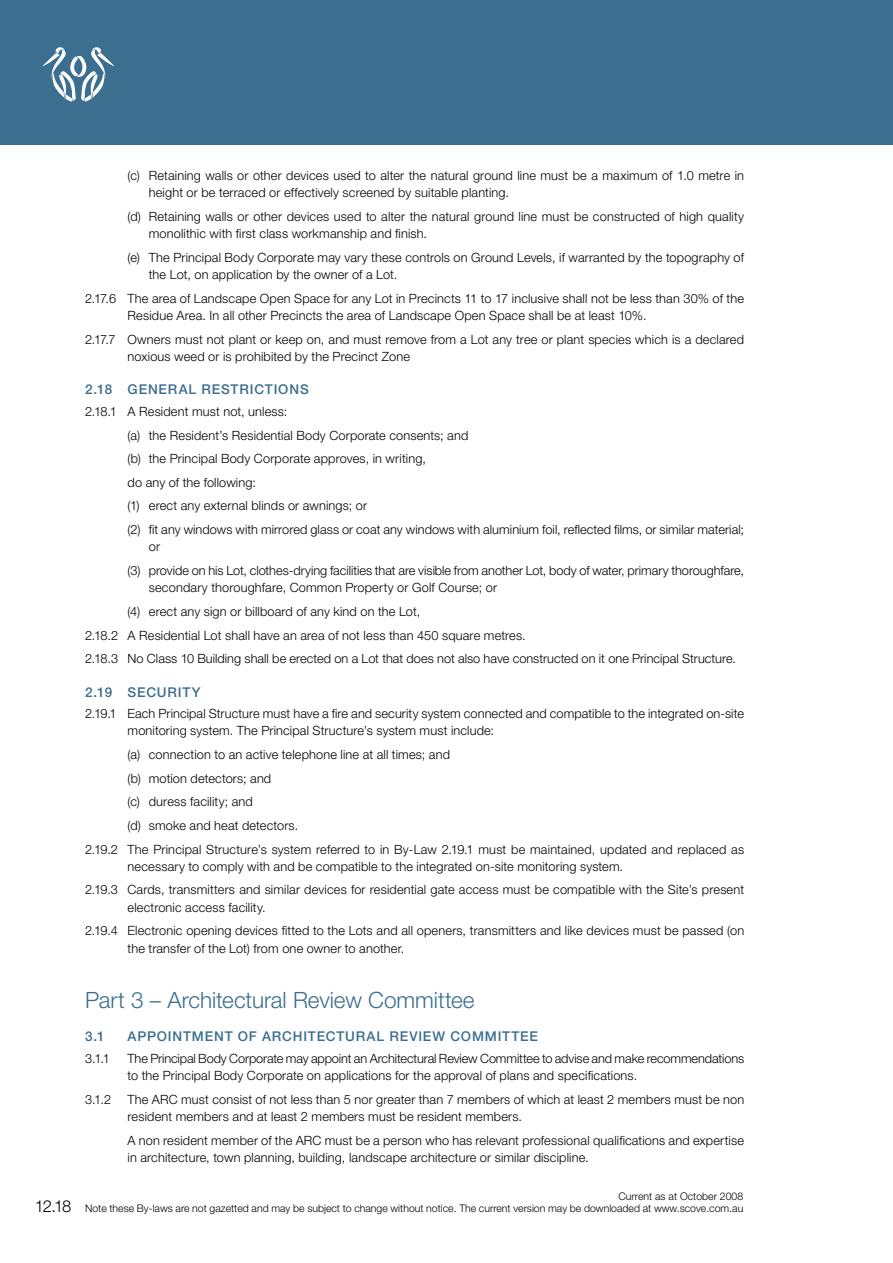
<style>
.page{position:relative;width:893px;height:1263px;background:#fff}
.page>*{position:absolute;margin:0;border:0;box-sizing:border-box;transform-origin:0 0}
.t1{font:300 22.5px "Helvetica Neue";letter-spacing:-.005em;color:#3b6e8f}
.t2{font:300 16.5px "Helvetica Neue";color:#000}
.t3{font:500 13.5px "Helvetica Neue";letter-spacing:.06em;color:#3b6e8f}
.t4{font:300 12.75px/17.2px "Helvetica Neue";letter-spacing:.01em;color:#000}
.t5{font:300 10.5px/12px "Helvetica Neue";color:#000;text-align:right}
</style>
<div class="page">
<div style="left:0;top:0;width:893px;height:145px;background:#3b6e8f"></div>
<svg style="left:42px;top:47px;width:73px;height:55px"></svg>
<p class="t4" style="left:149px;top:167px;width:597px;text-indent:-21px">(c) Retaining walls or other devices used to alter the natural ground line must be a maximum of 1.0 metre in height or be terraced or effectively screened by suitable planting.</p>
<p class="t4" style="left:149px;top:208px;width:597px;text-indent:-21px">(d) Retaining walls or other devices used to alter the natural ground line must be constructed of high quality monolithic with first class workmanship and finish.</p>
<p class="t4" style="left:149px;top:248px;width:597px;text-indent:-21px">(e) The Principal Body Corporate may vary these controls on Ground Levels, if warranted by the topography of the Lot, on application by the owner of a Lot.</p>
<p class="t4" style="left:128px;top:289px;width:618px;text-indent:-43px">2.17.6 The area of Landscape Open Space for any Lot in Precincts 11 to 17 inclusive shall not be less than 30% of the<br>Residue Area. In all other Precincts the area of Landscape Open Space shall be at least 10%.</p>
<p class="t4" style="left:128px;top:330px;width:618px;text-indent:-43px">2.17.7 Owners must not plant or keep on, and must remove from a Lot any tree or plant species which is a declared noxious weed or is prohibited by the Precinct Zone</p>
<p class="t3" style="left:85px;top:382px;width:225px">2.18 GENERAL RESTRICTIONS</p>
<p class="t4" style="left:128px;top:399px;width:618px;line-height:23.7px;text-indent:-43px">2.18.1 A Resident must not, unless:<br>(a) the Resident’s Residential Body Corporate consents; and<br>(b) the Principal Body Corporate approves, in writing,<br>do any of the following:<br>(1) erect any external blinds or awnings; or<br>(2) fit any windows with mirrored glass or coat any windows with aluminium foil, reflected films, or similar material;</p>
<p class="t4" style="left:128px;top:535px;width:618px;line-height:23.7px;text-indent:21px">or<br>(3) provide on his Lot, clothes-drying facilities that are visible from another Lot, body of water, primary thoroughfare,</p>
<p class="t4" style="left:149px;top:579px;width:350px">secondary thoroughfare, Common Property or Golf Course; or</p>
<p class="t4" style="left:128px;top:602px;width:294px">(4) erect any sign or billboard of any kind on the Lot,</p>
<p class="t4" style="left:85px;top:626px;width:442px">2.18.2 A Residential Lot shall have an area of not less than 450 square metres.</p>
<p class="t4" style="left:85px;top:650px;width:652px">2.18.3 No Class 10 Building shall be erected on a Lot that does not also have constructed on it one Principal Structure.</p>
<p class="t3" style="left:85px;top:684px;width:117px">2.19 SECURITY</p>
<p class="t4" style="left:128px;top:705px;width:618px;text-indent:-43px">2.19.1 Each Principal Structure must have a fire and security system connected and compatible to the integrated on-site monitoring system. The Principal Structure’s system must include:</p>
<p class="t4" style="left:128px;top:746px;width:324px">(a) connection to an active telephone line at all times; and</p>
<p class="t4" style="left:128px;top:769px;width:145px">(b) motion detectors; and</p>
<p class="t4" style="left:128px;top:793px;width:127px">(c) duress facility; and</p>
<p class="t4" style="left:128px;top:816px;width:172px">(d) smoke and heat detectors.</p>
<p class="t4" style="left:85px;top:840px;width:661px">2.19.2 The Principal Structure’s system referred to in By-Law 2.19.1 must be maintained, updated and replaced as</p>
<p class="t4" style="left:85px;top:854px;width:661px;line-height:23.7px;text-indent:43px">necessary to comply with and be compatible to the integrated on-site monitoring system.<br>2.19.3 Cards, transmitters and similar devices for residential gate access must be compatible with the Site’s present</p>
<p class="t4" style="left:85px;top:895px;width:661px;line-height:23.7px;text-indent:43px">electronic access facility.<br>2.19.4 Electronic opening devices fitted to the Lots and all openers, transmitters and like devices must be passed (on</p>
<p class="t4" style="left:128px;top:939px;width:278px">the transfer of the Lot) from one owner to another.</p>
<h1 class="t1" style="left:85px;top:986px;width:391px">Part 3 – Architectural Review Committee</h1>
<p class="t3" style="left:85px;top:1028px;width:21px">3.1</p>
<p class="t3" style="left:128px;top:1028px;width:412px">APPOINTMENT OF ARCHITECTURAL REVIEW COMMITTEE</p>
<p class="t4" style="left:85px;top:1049px;width:26px">3.1.1</p>
<p class="t4" style="left:128px;top:1049px;width:618px">The Principal Body Corporate may appoint an Architectural Review Committee to advise and make recommendations to the Principal Body Corporate on applications for the approval of plans and specifications.</p>
<p class="t4" style="left:85px;top:1090px;width:28px">3.1.2</p>
<p class="t4" style="left:128px;top:1090px;width:618px">The ARC must consist of not less than 5 nor greater than 7 members of which at least 2 members must be non resident members and at least 2 members must be resident members.</p>
<p class="t4" style="left:128px;top:1131px;width:618px">A non resident member of the ARC must be a person who has relevant professional qualifications and expertise in architecture, town planning, building, landscape architecture or similar discipline.</p>
<p class="t2" style="left:35px;top:1196px;width:38px">12.18</p>
<p class="t5" style="left:85px;top:1190px;width:660px">Current as at October 2008<br>Note these By-laws are not gazetted and may be subject to change without notice. The current version may be downloaded at www.scove.com.au</p>
</div>
